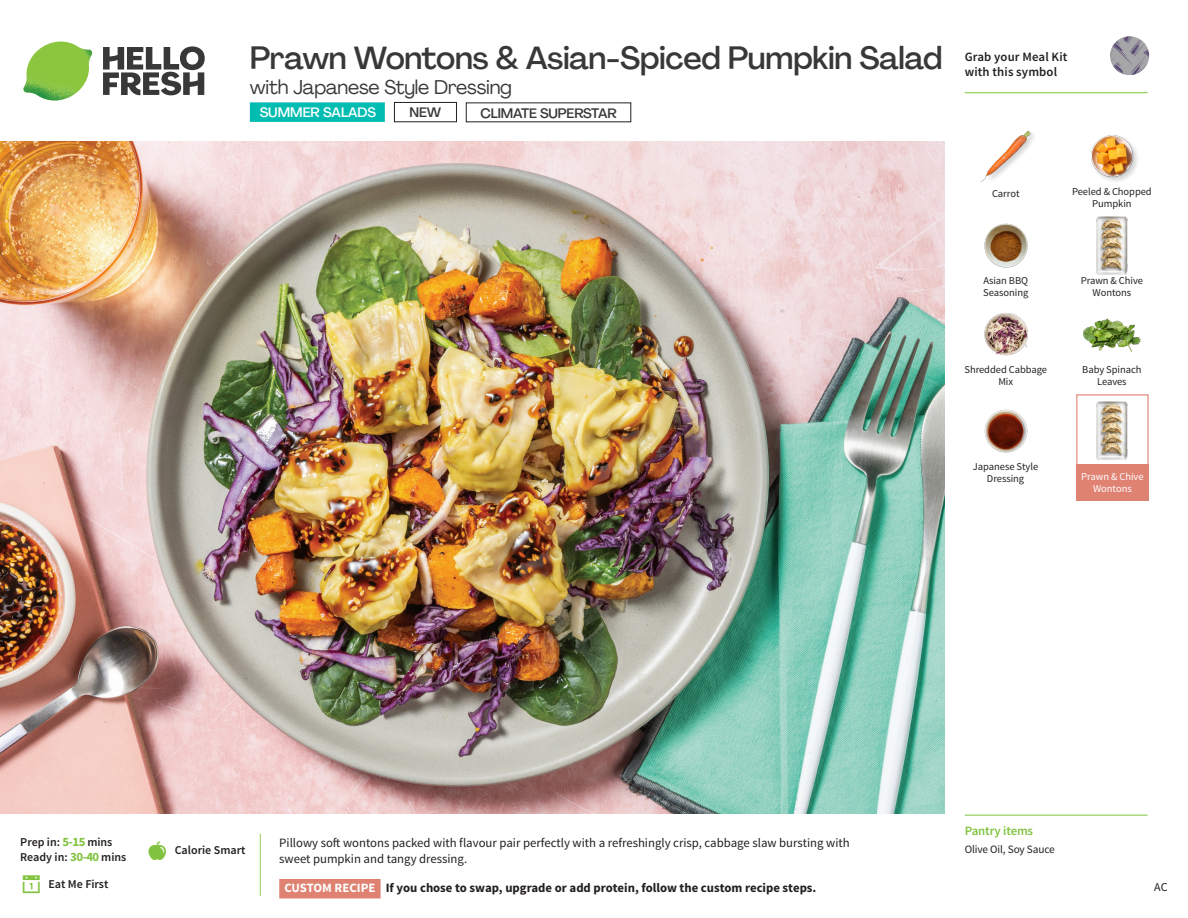
<style>
.page{position:relative;width:1188px;height:918px;background:#fff}
.page>*{position:absolute;margin:0;border:0;box-sizing:border-box;transform-origin:0 0}
._15_Titel_UK{font:500 31.5px "Agrandir";letter-spacing:-.01em;color:#383839}
._15_Titel_UK-2{font:19.5px "Agrandir";letter-spacing:-.01em;color:#383839}
.t1{font:500 13.5px "Agrandir";letter-spacing:-.01em;color:#383839}
.t2{font:500 13.5px "Agrandir";color:#fff}
.Step_6_Text_AU{font:12.75px/16.5px "Source Sans Pro";color:#231f20}
.Step_6_Text_AU-2{font:700 12.75px "Source Sans Pro";color:#231f20}
.t3{font:600 12.75px/15px "Source Sans Pro";letter-spacing:.01em;color:#231f20}
._04_Headers_Front{font:600 12.75px "Source Sans Pro";letter-spacing:-.01em;color:#81c340}
._04_Intro{font:600 12px "Source Sans Pro";color:#231f20}
.t4{font:12px "Source Sans Pro";color:#231f20}
._05_Pantry{font:11.25px "Source Sans Pro";letter-spacing:-.01em;color:#231f20}
._18_FRONT_ingredients{font:10.5px/12px "Source Sans Pro";letter-spacing:-.005em;color:#231f20;text-align:center}
._18_FRONT_ingredients-2{font:10.5px/12px "Source Sans Pro";letter-spacing:-.005em;color:#fff;text-align:center}
.s1{font-weight:700;font-size:12.75px;color:#81c340}
.s2{color:#fff}
</style>
<div class="page">
<svg style="left:103px;top:46px;width:102px;height:49px"></svg>
<img style="left:23px;top:42px;width:69px;height:59px">
<svg style="left:259px;top:833px;width:122px;height:66px"></svg>
<img style="left:0;top:142px;width:945px;height:672px">
<div style="left:394px;top:102px;width:63px;height:20px;border:1px solid #231f20"></div>
<div style="left:250px;top:102px;width:135px;height:20px;background:#00bcb1"></div>
<img style="left:1083px;top:318px;width:58px;height:34px">
<img style="left:984px;top:409px;width:44px;height:44px">
<img style="left:984px;top:312px;width:44px;height:44px">
<img style="left:984px;top:223px;width:44px;height:45px">
<img style="left:1096px;top:217px;width:32px;height:57px">
<img style="left:980px;top:130px;width:54px;height:52px">
<img style="left:1091px;top:135px;width:47px;height:46px">
<div style="left:1076px;top:394px;width:73px;height:73px;border:1px solid #df8272"></div>
<div style="left:1076px;top:464px;width:73px;height:37px;background:#df8272"></div>
<img style="left:1096px;top:402px;width:32px;height:57px">
<hr style="left:965px;top:815px;width:183px;height:1px;background:#81c340">
<hr style="left:965px;top:92px;width:183px;height:1px;background:#81c340">
<svg style="left:1110px;top:36px;width:40px;height:40px"></svg>
<p class="_15_Titel_UK" style="left:250px;top:39px;width:694px">Prawn Wontons &amp; Asian-Spiced Pumpkin Salad</p>
<p class="_15_Titel_UK-2" style="left:250px;top:75px;width:264px">with Japanese Style Dressing</p>
<p class="t2" style="left:260px;top:104px;width:118px">SUMMER SALADS</p>
<p class="t1" style="left:410px;top:104px;width:33px">NEW</p>
<p class="t1" style="left:480px;top:105px;width:138px">CLIMATE SUPERSTAR</p>
<p class="t3" style="left:965px;top:50px;width:104px">Grab your Meal Kit with this symbol</p>
<p class="_18_FRONT_ingredients" style="left:992px;top:188px;width:29px">Carrot</p>
<p class="_18_FRONT_ingredients" style="left:983px;top:274px;width:47px;text-align:left">Asian BBQ<br>Seasoning</p>
<p class="_18_FRONT_ingredients" style="left:1072px;top:186px;width:81px">Peeled &amp; Chopped<br>Pumpkin</p>
<p class="_18_FRONT_ingredients" style="left:1081px;top:274px;width:64px">Prawn &amp; Chive<br>Wontons</p>
<p class="_18_FRONT_ingredients" style="left:964px;top:364px;width:84px">Shredded Cabbage<br>Mix</p>
<p class="_18_FRONT_ingredients" style="left:1082px;top:364px;width:61px">Baby Spinach<br>Leaves</p>
<p class="_18_FRONT_ingredients" style="left:973px;top:460px;width:67px">Japanese Style<br>Dressing</p>
<p class="_18_FRONT_ingredients-2" style="left:1081px;top:471px;width:64px">Prawn &amp; Chive<br>Wontons</p>
<p class="_04_Intro" style="left:20px;top:835px;width:94px">Prep in: <span class="s1">5-15</span> mins</p>
<p class="_04_Intro" style="left:20px;top:850px;width:108px">Ready in: <span class="s1">30-40</span> mins</p>
<p class="_04_Intro" style="left:48px;top:876px;width:62px">Eat Me First</p>
<p class="_04_Intro" style="left:175px;top:843px;width:72px">Calorie Smart</p>
<p class="Step_6_Text_AU" style="left:279px;top:834px;width:572px">Pillowy soft wontons packed with flavour pair perfectly with a refreshingly crisp, cabbage slaw bursting with sweet pumpkin and tangy dressing.</p>
<p class="Step_6_Text_AU-2" style="left:284px;top:880px;width:533px"><span class="s2">CUSTOM RECIPE</span> If you chose to swap, upgrade or add protein, follow the custom recipe steps.</p>
<p class="_04_Headers_Front" style="left:965px;top:822px;width:70px">Pantry items</p>
<p class="_05_Pantry" style="left:965px;top:842px;width:92px">Olive Oil, Soy Sauce</p>
<p class="t4" style="left:1154px;top:879px;width:15px">AC</p>
</div>
